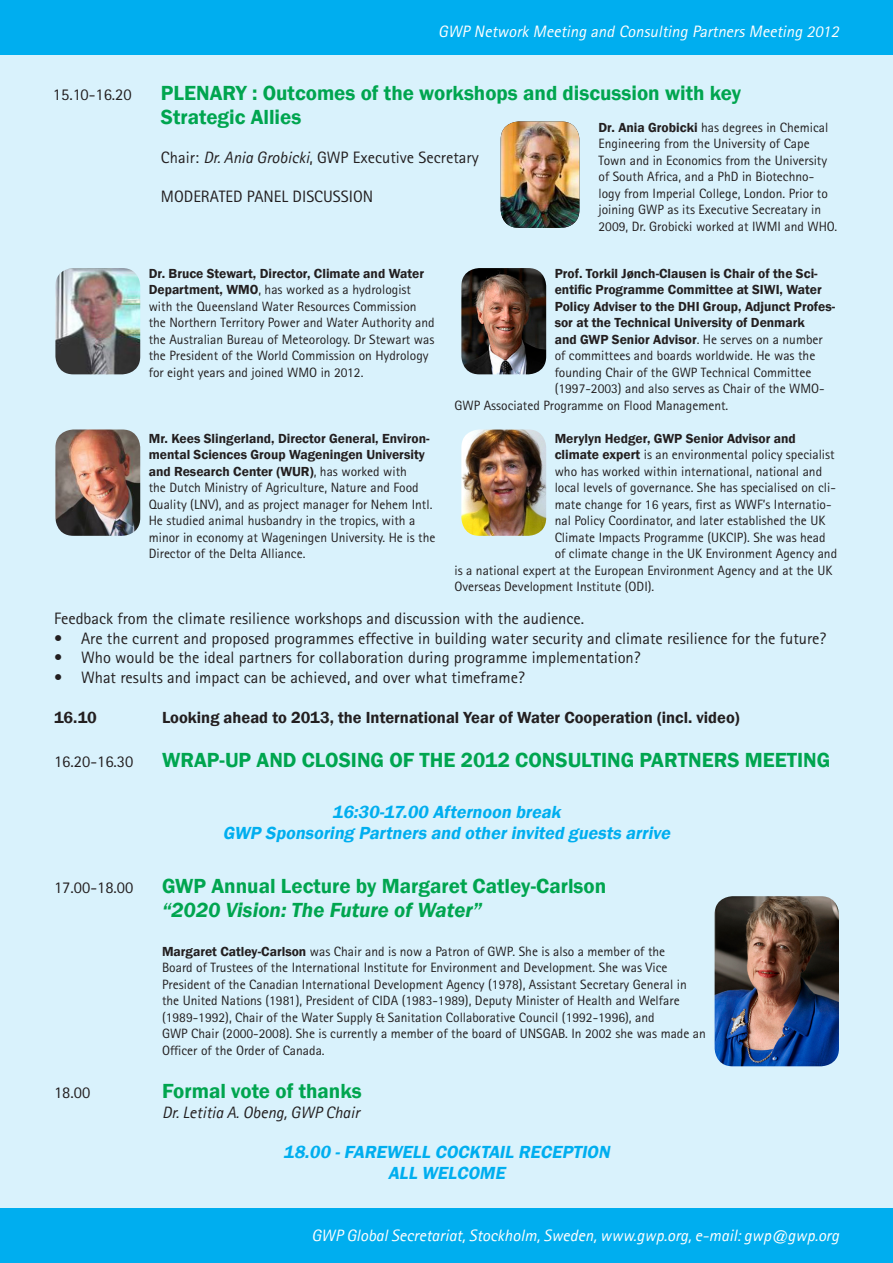
<style>
.page{position:relative;width:893px;height:1263px;background:#fff}
.page>*{position:absolute;margin:0;border:0;box-sizing:border-box;transform-origin:0 0}
.t1{font:600 21px "Franklin Gothic";color:#00a54f}
.t2{font:italic 600 21px "Franklin Gothic";color:#00a54f}
.t3{font:italic 600 18px "Franklin Gothic";color:#00aeef}
.t4{font:16.5px "Agfa Rotis Sans Serif";color:#231f20}
.t5{font:600 16.5px "Franklin Gothic";color:#231f20}
.t6{font:italic 16.5px "Agfa Rotis Sans Serif";color:#fff}
.t7{font:italic 16.5px "Agfa Rotis Sans Serif";color:#fff}
.t8{font:italic 16.5px "Agfa Rotis Sans Serif";color:#231f20}
.t9{font:13.5px/16.5px "Agfa Rotis Sans Serif";color:#231f20}
.t10{font:600 13.5px "Franklin Gothic";color:#231f20}
.s1{font-style:italic}
.s2{font-family:"Franklin Gothic";font-weight:600}
.s3{font-family:"Agfa Rotis Sans Serif";font-weight:400}
</style>
<div class="page">
<div style="left:0;top:47px;width:893px;height:1164px;background:#d9f2fc"></div>
<div style="left:0;top:0;width:893px;height:54px;background:#00aeef"></div>
<div style="left:0;top:1209px;width:893px;height:54px;background:#00aeef"></div>
<img style="left:715px;top:896px;width:124px;height:170px">
<img style="left:55px;top:268px;width:85px;height:106px">
<img style="left:55px;top:429px;width:85px;height:107px">
<img style="left:461px;top:268px;width:85px;height:106px">
<img style="left:461px;top:429px;width:85px;height:107px">
<img style="left:501px;top:122px;width:78px;height:106px">
<p class="t7" style="left:438px;top:21px;width:406px">GWP Network Meeting and Consulting PartnersMeeting 2012</p>
<p class="t4" style="left:53px;top:84px;width:80px">15.10-16.20</p>
<p class="t1" style="left:161px;top:80px;width:582px">PLENARY : Outcomes of the workshops and discussion with key</p>
<p class="t1" style="left:161px;top:104px;width:142px">Strategic Allies</p>
<p class="t4" style="left:161px;top:147px;width:319px">Chair: <span class="s1">Dr. Ania Grobicki</span>, GWP Executive Secretary</p>
<p class="t4" style="left:161px;top:186px;width:214px">MODERATED PANEL DISCUSSION</p>
<p class="t9" style="left:598px;top:119px;width:240px"><span class="s2">Dr. Ania Grobicki</span> has degrees in Chemical Engineering from the University of Cape Town and in Economics from the University of South Africa, and a PhD in Biotechno&shy;logy from Imperial College, London. Prior to joining GWP as its Executive Secreatary in 2009, Dr. Grobicki worked at IWMI and WHO.</p>
<p class="t9" style="left:149px;top:265px;width:287px"><span class="s2">Dr. Bruce Stewart, Director, Climate and Water Department, WMO</span>, has worked as a hydrologist with the Queensland Water Resources Commission the Northern Territory Power and Water Authority and the Australian Bureau of Meteorology. Dr Stewart was the President of the World Commission on Hydrology for eight years and joined WMO in 2012.</p>
<p class="t9" style="left:149px;top:430px;width:288px"><span class="s2">Mr. Kees Slingerland, Director General, Environ&shy;mental Sciences Group Wageningen University and Research Center (WUR)</span>, has worked with<br>the Dutch Ministry of Agriculture, Nature and Food Quality (LNV), and as project manager for Nehem Intl.<br>He studied animal husbandry in the tropics, with a minor in economy at Wageningen University. He is the Director of the Delta Alliance.</p>
<p class="t10" style="left:555px;top:265px;width:264px">Prof. Torkil Jønch-Clausen is Chair of the Sci-</p>
<p class="t10" style="left:555px;top:281px;width:269px">entific Programme Committee at SIWI, Water</p>
<p class="t10" style="left:555px;top:298px;width:282px">Policy Adviser to the DHI Group, Adjunct Profes-</p>
<p class="t10" style="left:555px;top:314px;width:251px">sor at the Technical University of Denmark</p>
<p class="t10" style="left:555px;top:331px;width:270px">and GWP Senior Advisor<span class="s3">. He serves on a number</span></p>
<p class="t9" style="left:555px;top:347px;width:262px">of committees and boards worldwide. He was the</p>
<p class="t9" style="left:555px;top:364px;width:258px">founding Chair of the GWP Technical Committee</p>
<p class="t9" style="left:555px;top:380px;width:271px">(1997-2003) and also serves as Chair of the WMO-</p>
<p class="t9" style="left:454px;top:397px;width:275px">GWP Associated Programme on Flood Management.</p>
<p class="t10" style="left:555px;top:430px;width:243px">Merylyn Hedger, GWP Senior Advisor and</p>
<p class="t9" style="left:555px;top:446px;width:281px"><span class="s2">climate expert</span> is an environmental policy specialist</p>
<p class="t9" style="left:555px;top:463px;width:269px">who has worked within international, national and</p>
<p class="t9" style="left:555px;top:479px;width:283px">local levels of governance. She has specialised on cli-</p>
<p class="t9" style="left:555px;top:496px;width:278px">mate change for 16 years, first as WWF’s Internatio-</p>
<p class="t9" style="left:555px;top:512px;width:272px">nal Policy Coordinator, and later established the UK</p>
<p class="t9" style="left:555px;top:529px;width:272px">Climate Impacts Programme (UKCIP). She was head</p>
<p class="t9" style="left:555px;top:545px;width:284px">of climate change in the UK Environment Agency and</p>
<p class="t9" style="left:454px;top:562px;width:379px">is a national expert at the European Environment Agency and at the UK</p>
<p class="t9" style="left:454px;top:578px;width:201px">Overseas Development Institute (ODI).</p>
<p class="t4" style="left:54px;top:609px;width:532px">Feedback from the climate resilience workshops and discussion with the audience.</p>
<p class="t4" style="left:54px;top:628px;width:774px">• Are the current and proposed programmes effective in building water security and climate resilience for the future?</p>
<p class="t4" style="left:54px;top:648px;width:588px">• Who would be the ideal partners for collaboration during programme implementation?</p>
<p class="t4" style="left:54px;top:667px;width:472px">• What results and impact can be achieved, and over what timeframe?</p>
<p class="t5" style="left:54px;top:707px;width:44px">16.10</p>
<p class="t5" style="left:162px;top:707px;width:579px">Looking ahead to 2013, the International Year of Water Cooperation (incl. video)</p>
<p class="t4" style="left:54px;top:751px;width:81px">16.20-16.30</p>
<p class="t1" style="left:162px;top:747px;width:670px">WRAP-UP AND CLOSING OF THE 2012 CONSULTING PARTNERS MEETING</p>
<p class="t3" style="left:332px;top:800px;width:234px">16:30-17.00 Afternoon break</p>
<p class="t3" style="left:223px;top:821px;width:453px">GWP Sponsoring Partners and otherinvited guests arrive</p>
<p class="t4" style="left:54px;top:877px;width:81px">17.00-18.00</p>
<p class="t1" style="left:162px;top:873px;width:446px">GWP Annual Lecture by Margaret Catley-Carlson</p>
<p class="t2" style="left:162px;top:896px;width:322px">“2020 Vision: The Future of Water”</p>
<p class="t9" style="left:162px;top:943px;width:505px"><span class="s2">Margaret Catley-Carlson</span> was Chair and is now a Patron of GWP. She is also a member of the</p>
<p class="t9" style="left:162px;top:959px;width:507px">Board of Trustees of the International Institute for Environment and Development. She was Vice</p>
<p class="t9" style="left:162px;top:976px;width:526px">President of the Canadian International Development Agency (1978), Assistant Secretary General in</p>
<p class="t9" style="left:162px;top:992px;width:519px">the United Nations (1981), President of CIDA (1983-1989), Deputy Minister of Health and Welfare</p>
<p class="t9" style="left:162px;top:1009px;width:494px">(1989-1992), Chair of the Water Supply &amp; Sanitation Collaborative Council (1992-1996), and</p>
<p class="t9" style="left:162px;top:1025px;width:545px">GWP Chair (2000-2008). She is currently a member of the board of UNSGAB. In 2002 she was made an<br>Officer of the Order of Canada.</p>
<p class="t4" style="left:54px;top:1083px;width:38px">18.00</p>
<p class="t1" style="left:162px;top:1078px;width:201px">Formal vote of thanks</p>
<p class="t8" style="left:162px;top:1102px;width:199px">Dr. Letitia A. Obeng, GWP Chair</p>
<p class="t3" style="left:283px;top:1141px;width:332px">18.00 -FAREWELL COCKTAIL RECEPTION</p>
<p class="t3" style="left:388px;top:1162px;width:122px">ALL WELCOME</p>
<p class="t6" style="left:311px;top:1226px;width:529px">GWP Global Secretariat, Stockholm, Sweden, www.gwp.org, e-mail: gwp@gwp.org</p>
</div>
